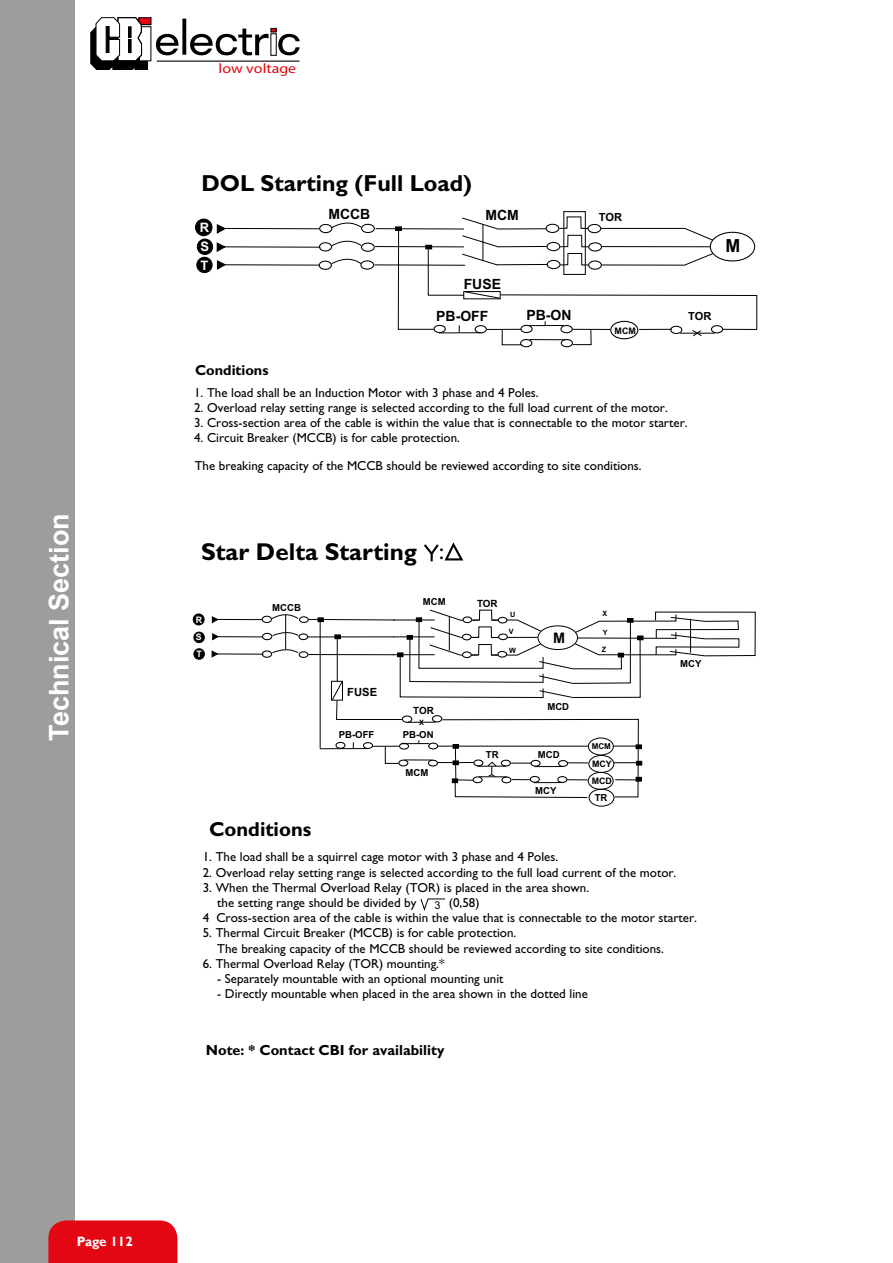
<style>
.page{position:relative;width:893px;height:1263px;background:#fff}
.page>*{position:absolute;margin:0;border:0;box-sizing:border-box;transform-origin:0 0}
.t1{font:700 27px "Arial";color:#fff}
.t2{font:700 24.45px "Gill Sans";color:#000}
.t3{font:700 23.25px "Gill Sans";color:#000}
.t4{font:23.1px "Gill Sans";color:#000}
.t5{font:700 20.25px "Gill Sans";color:#000}
.t6{font:700 18px "Arial";color:#000}
.t7{font:700 14.7px "Gill Sans";color:#000}
.t8{font:700 14.55px "Gill Sans";color:#000}
.t9{font:700 14.55px "Arial";color:#000}
.t10{font:700 14.1px "Arial";color:#000}
.t11{font:13.8px "Helvetica Neue";color:#e30613;scale:1.16 1}
.t12{font:700 13.5px "Gill Sans";letter-spacing:-.015em;color:#fff}
.t13{font:13.05px/15.1px "Gill Sans";color:#000}
.t14{font:700 13.05px/18.8px "Arial";color:#fff;text-align:justify}
.t15{font:700 11.25px "Arial";color:#000}
.t16{font:10.95px "Arial";color:#000}
.t17{font:700 9.9px "Arial";letter-spacing:-.01em;color:#000}
.t18{font:700 9.6px "Arial";color:#000}
.t19{font:700 9px "Arial";color:#000}
.t20{font:700 9px/17.4px "Arial";color:#fff;text-align:justify}
.t21{font:700 8.1px "Arial";color:#000}
.t22{font:700 7.35px "Arial";color:#000}
</style>
<div class="page">
<div style="left:0;top:0;width:75px;height:1263px;background:#9d9d9c"></div>
<div style="left:48px;top:1220px;width:129px;height:43px;background:#e30613"></div>
<hr style="left:157px;top:61px;width:142px;height:1px;background:#000">
<div style="left:139px;top:18px;width:12px;height:7px;background:#e30613"></div>
<div style="left:139px;top:17px;width:12px;height:8px;border:1px solid #000"></div>
<svg style="left:91px;top:17px;width:57px;height:53px"></svg>
<div style="left:271px;top:34px;width:5px;height:22px;border:1px solid #000"></div>
<svg style="left:156px;top:19px;width:144px;height:36px"></svg>
<div style="left:193px;top:614px;width:11px;height:11px;background:#000;border-radius:50%"></div>
<div style="left:193px;top:614px;width:11px;height:11px;border:1px solid #000;border-radius:50%"></div>
<div style="left:262px;top:616px;width:10px;height:7px;border:1px solid #000;border-radius:50%"></div>
<svg style="left:212px;top:616px;width:7px;height:8px"></svg>
<hr style="left:213px;top:619px;width:49px;height:1px;background:#000">
<div style="left:194px;top:632px;width:10px;height:11px;background:#000;border-radius:50%"></div>
<div style="left:194px;top:632px;width:11px;height:11px;border:1px solid #000;border-radius:50%"></div>
<div style="left:194px;top:649px;width:10px;height:10px;background:#000;border-radius:50%"></div>
<div style="left:194px;top:648px;width:11px;height:12px;border:1px solid #000;border-radius:50%"></div>
<svg style="left:212px;top:633px;width:7px;height:8px"></svg>
<svg style="left:211px;top:650px;width:7px;height:8px"></svg>
<div style="left:299px;top:616px;width:10px;height:7px;border:1px solid #000;border-radius:50%"></div>
<div style="left:298px;top:633px;width:10px;height:7px;border:1px solid #000;border-radius:50%"></div>
<div style="left:299px;top:651px;width:9px;height:7px;border:1px solid #000;border-radius:50%"></div>
<svg style="left:271px;top:614px;width:28px;height:6px"></svg>
<svg style="left:272px;top:631px;width:27px;height:6px"></svg>
<div style="left:262px;top:633px;width:10px;height:7px;border:1px solid #000;border-radius:50%"></div>
<hr style="left:215px;top:636px;width:48px;height:1px;background:#000">
<div style="left:262px;top:650px;width:10px;height:8px;border:1px solid #000;border-radius:50%"></div>
<hr style="left:214px;top:653px;width:49px;height:1px;background:#000">
<svg style="left:271px;top:648px;width:28px;height:6px"></svg>
<hr style="left:285px;top:614px;width:1px;height:35px;background:#000">
<div style="left:589px;top:789px;width:25px;height:17px;border:1px solid #000;border-radius:50%"></div>
<div style="left:195px;top:219px;width:17px;height:17px;background:#000;border-radius:50%"></div>
<div style="left:195px;top:219px;width:17px;height:17px;border:1px solid #000;border-radius:50%"></div>
<div style="left:319px;top:224px;width:13px;height:9px;border:1px solid #000;border-radius:50%"></div>
<svg style="left:217px;top:224px;width:9px;height:10px"></svg>
<hr style="left:222px;top:228px;width:97px;height:1px;background:#000">
<div style="left:197px;top:239px;width:16px;height:15px;background:#000;border-radius:50%"></div>
<div style="left:197px;top:239px;width:16px;height:16px;border:1px solid #000;border-radius:50%"></div>
<div style="left:197px;top:257px;width:15px;height:16px;background:#000;border-radius:50%"></div>
<div style="left:196px;top:257px;width:16px;height:16px;border:1px solid #000;border-radius:50%"></div>
<svg style="left:216px;top:242px;width:8px;height:10px"></svg>
<svg style="left:217px;top:260px;width:9px;height:10px"></svg>
<hr style="left:224px;top:246px;width:96px;height:2px;background:#000">
<hr style="left:223px;top:264px;width:97px;height:1px;background:#000">
<div style="left:319px;top:242px;width:13px;height:9px;border:1px solid #000;border-radius:50%"></div>
<div style="left:319px;top:261px;width:13px;height:9px;border:1px solid #000;border-radius:50%"></div>
<div style="left:361px;top:224px;width:14px;height:9px;border:1px solid #000;border-radius:50%"></div>
<div style="left:361px;top:243px;width:14px;height:9px;border:1px solid #000;border-radius:50%"></div>
<div style="left:360px;top:260px;width:14px;height:10px;border:1px solid #000;border-radius:50%"></div>
<svg style="left:331px;top:222px;width:31px;height:7px"></svg>
<svg style="left:331px;top:240px;width:31px;height:7px"></svg>
<svg style="left:331px;top:258px;width:31px;height:7px"></svg>
<hr style="left:375px;top:246px;width:89px;height:1px;background:#000">
<hr style="left:374px;top:264px;width:91px;height:2px;background:#000">
<hr style="left:376px;top:228px;width:88px;height:1px;background:#000">
<div style="left:520px;top:339px;width:12px;height:8px;border:1px solid #000;border-radius:50%"></div>
<div style="left:561px;top:339px;width:12px;height:8px;border:1px solid #000;border-radius:50%"></div>
<svg style="left:395px;top:216px;width:362px;height:130px"></svg>
<hr style="left:529px;top:339px;width:36px;height:1px;background:#000">
<svg style="left:424px;top:542px;width:40px;height:19px"></svg>
<div style="left:563px;top:211px;width:23px;height:64px;border:1px solid #000"></div>
<svg style="left:420px;top:898px;width:25px;height:13px"></svg>
<svg style="left:308px;top:609px;width:448px;height:189px"></svg>
<h1 class="t1" style="left:40px;top:741px;width:229px;rotate:-90deg">Technical Section</h1>
<p class="t11" style="left:219px;top:59px;width:68px">low voltage</p>
<h3 class="t3" style="left:201px;top:169px;width:272px">DOL Starting (Full Load)</h3>
<p class="t14" style="left:200px;top:218px;width:11px">R S T</p>
<p class="t10" style="left:328px;top:204px;width:43px">MCCB</p>
<p class="t10" style="left:485px;top:205px;width:35px">MCM</p>
<p class="t15" style="left:599px;top:209px;width:25px">TOR</p>
<p class="t10" style="left:464px;top:274px;width:39px">FUSE</p>
<p class="t10" style="left:436px;top:306px;width:54px">PB-OFF</p>
<p class="t10" style="left:526px;top:305px;width:47px">PB-ON</p>
<p class="t15" style="left:688px;top:308px;width:25px">TOR</p>
<p class="t19" style="left:615px;top:324px;width:23px">MCM</p>
<p class="t8" style="left:195px;top:361px;width:75px">Conditions</p>
<p class="t13" style="left:194px;top:385px;width:346px">1. The load shall be an Induction Motor with 3 phase and 4 Poles.</p>
<p class="t13" style="left:194px;top:400px;width:475px">2. Overload relay setting range is selected according to the full load current of the motor.</p>
<p class="t13" style="left:194px;top:415px;width:495px">3. Cross-section area of the cable is within the value that is connectable to the motor starter.</p>
<p class="t13" style="left:194px;top:430px;width:267px">4. Circuit Breaker (MCCB) is for cable protection.</p>
<p class="t13" style="left:195px;top:458px;width:448px">The breaking capacity of the MCCB should be reviewed according to site conditions.</p>
<h3 class="t6" style="left:725px;top:233px;width:16px">M</h3>
<h2 class="t2" style="left:201px;top:537px;width:217px">Star Delta Starting</h2>
<h3 class="t4" style="left:439px;top:538px;width:7px">:</h3>
<p class="t20" style="left:196px;top:611px;width:8px">R S T</p>
<p class="t18" style="left:272px;top:600px;width:30px">MCCB</p>
<p class="t15" style="left:347px;top:684px;width:31px">FUSE</p>
<p class="t18" style="left:423px;top:595px;width:24px">MCM</p>
<p class="t17" style="left:413px;top:703px;width:22px">TOR</p>
<p class="t22" style="left:419px;top:717px;width:6px">X</p>
<p class="t18" style="left:339px;top:728px;width:37px">PB-OFF</p>
<p class="t18" style="left:403px;top:728px;width:32px">PB-ON</p>
<p class="t18" style="left:406px;top:766px;width:24px">MCM</p>
<p class="t17" style="left:477px;top:596px;width:22px">TOR</p>
<p class="t22" style="left:510px;top:609px;width:7px">U</p>
<p class="t22" style="left:509px;top:626px;width:6px">V</p>
<p class="t22" style="left:509px;top:645px;width:8px">W</p>
<p class="t9" style="left:553px;top:627px;width:14px">M</p>
<p class="t18" style="left:547px;top:700px;width:23px">MCD</p>
<p class="t18" style="left:486px;top:748px;width:14px">TR</p>
<p class="t18" style="left:538px;top:748px;width:23px">MCD</p>
<p class="t18" style="left:535px;top:784px;width:23px">MCY</p>
<p class="t22" style="left:603px;top:609px;width:6px">X</p>
<p class="t22" style="left:603px;top:627px;width:6px">Y</p>
<p class="t22" style="left:602px;top:644px;width:6px">Z</p>
<p class="t21" style="left:592px;top:740px;width:21px">MCM</p>
<p class="t19" style="left:592px;top:775px;width:22px">MCD</p>
<p class="t18" style="left:595px;top:791px;width:14px">TR</p>
<p class="t19" style="left:592px;top:758px;width:21px">MCY</p>
<p class="t18" style="left:680px;top:657px;width:23px">MCY</p>
<h3 class="t5" style="left:209px;top:818px;width:104px">Conditions</h3>
<p class="t13" style="left:203px;top:849px;width:357px">1. The load shall be a squirrel cage motor with 3 phase and 4 Poles.</p>
<p class="t13" style="left:203px;top:865px;width:475px">2. Overload relay setting range is selected according to the full load current of the motor.</p>
<p class="t13" style="left:217px;top:880px;width:374px;text-indent:-14px">3. When the Thermal Overload Relay (TOR) is placed in the area shown. the setting range should be divided by</p>
<p class="t13" style="left:203px;top:895px;width:496px;text-indent:246px">(0,58)<br>4 Cross-section area of the cable is within the value that is connectable to the motor starter.</p>
<p class="t13" style="left:217px;top:925px;width:448px;text-indent:-14px">5. Thermal Circuit Breaker (MCCB) is for cable protection.<br>The breaking capacity of the MCCB should be reviewed according to site conditions.</p>
<p class="t13" style="left:203px;top:956px;width:243px">6. Thermal Overload Relay (TOR) mounting.*</p>
<p class="t13" style="left:217px;top:971px;width:288px">- Separately mountable with an optional mounting unit</p>
<p class="t13" style="left:217px;top:986px;width:372px">- Directly mountable when placed in the area shown in the dotted line</p>
<p class="t16" style="left:434px;top:898px;width:8px">3</p>
<p class="t7" style="left:206px;top:1041px;width:240px">Note: * Contact CBI for availability</p>
<p class="t12" style="left:77px;top:1233px;width:58px">Page 112</p>
</div>
